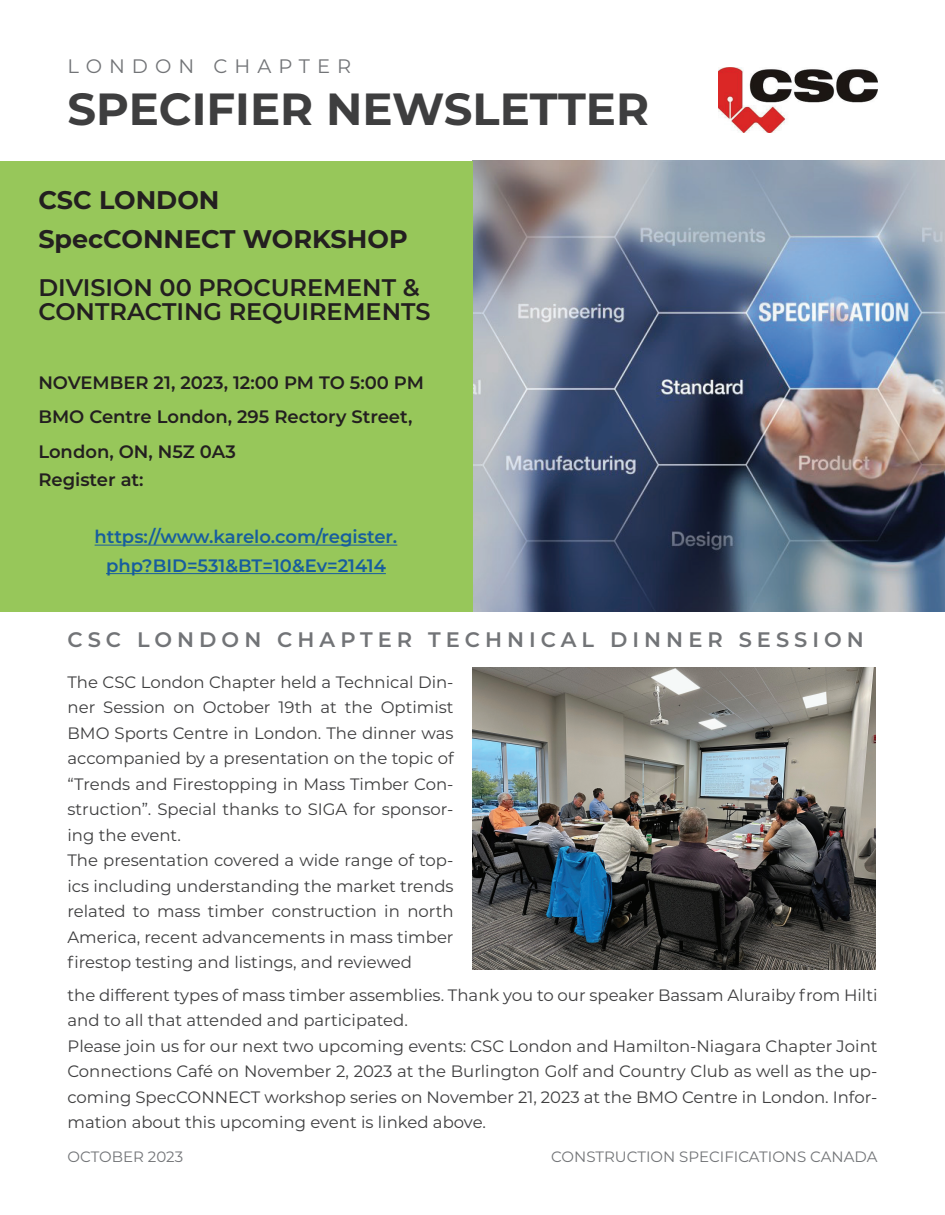
<style>
.page{position:relative;width:945px;height:1215px;background:#fff}
.page>*{position:absolute;margin:0;border:0;box-sizing:border-box;transform-origin:0 0}
.t1{font:700 45px "Montserrat";color:#3e3e3f}
.t2{font:700 25.5px/39px "Montserrat";color:#231f20}
.t3{font:600 24px/24px "Montserrat";color:#231f20}
.t4{font:600 21px "Montserrat";letter-spacing:.24em;color:#727477}
.t5{font:19.5px "Montserrat";letter-spacing:.36em;color:#727477}
.t6{font:600 18px/34.5px "Montserrat";color:#231f20}
.t7{font:600 18px/28.5px "Montserrat";color:#175d9e;text-align:center}
.t8{font:16.5px/25.5px "Montserrat";color:#3e3e3f}
.t9{font:15px "Montserrat";color:#727477}
</style>
<div class="page">
<img style="left:472px;top:161px;width:473px;height:450px">
<div style="left:0;top:161px;width:472px;height:450px;background:#97c75a"></div>
<hr style="left:95px;top:545px;width:302px;height:1px;background:#175d9e">
<hr style="left:106px;top:573px;width:280px;height:1px;background:#175d9e">
<img style="left:719px;top:68px;width:159px;height:65px">
<img style="left:473px;top:667px;width:403px;height:303px">
<p class="t5" style="left:68px;top:53px;width:285px">LONDON CHAPTER</p>
<h1 class="t1" style="left:68px;top:76px;width:583px">SPECIFIER NEWSLETTER</h1>
<h2 class="t2" style="left:38px;top:179px;width:371px">CSC LONDON<br>SpecCONNECT WORKSHOP</h2>
<h3 class="t3" style="left:38px;top:274px;width:394px">DIVISION 00 PROCUREMENT &amp;<br>CONTRACTING REQUIREMENTS</h3>
<p class="t6" style="left:38px;top:364px;width:387px">NOVEMBER 21, 2023, 12:00 PM TO 5:00 PM<br>BMO Centre London, 295 Rectory Street,<br>London, ON, N5Z 0A3</p>
<p class="t6" style="left:38px;top:462px;width:107px">Register at:</p>
<p class="t7" style="left:95px;top:522px;width:304px">https://www.karelo.com/register. php?BID=531&amp;BT=10&amp;Ev=21414</p>
<p class="t4" style="left:68px;top:625px;width:798px">CSC LONDON CHAPTER TECHNICAL DINNER SESSION</p>
<p class="t8" style="left:68px;top:669px;width:388px">The CSC London Chapter held a Technical Din&shy;ner Session on October 19th at the Optimist BMO Sports Centre in London. The dinner was accompanied by a presentation on the topic of “Trends and Firestopping in Mass Timber Con&shy;struction”. Special thanks to SIGA for sponsor&shy;ing the event.<br>The presentation covered a wide range of top&shy;ics including understanding the market trends related to mass timber construction in north America, recent advancements in mass timber firestop testing and listings, and reviewed</p>
<p class="t8" style="left:68px;top:982px;width:812px">the different types of mass timber assemblies. Thank you to our speaker Bassam Aluraiby from Hilti and to all that attended and participated.<br>Please join us for our next two upcoming events: CSC London and Hamilton-Niagara Chapter Joint Connections Café on November 2, 2023 at the Burlington Golf and Country Club as well as the up&shy;coming SpecCONNECT workshop series on November 21, 2023 at the BMO Centre in London. Infor&shy;mation about this upcoming event is linked above.</p>
<p class="t9" style="left:68px;top:1146px;width:117px">OCTOBER 2023</p>
<p class="t9" style="left:551px;top:1146px;width:328px">CONSTRUCTION SPECIFICATIONS CANADA</p>
</div>
